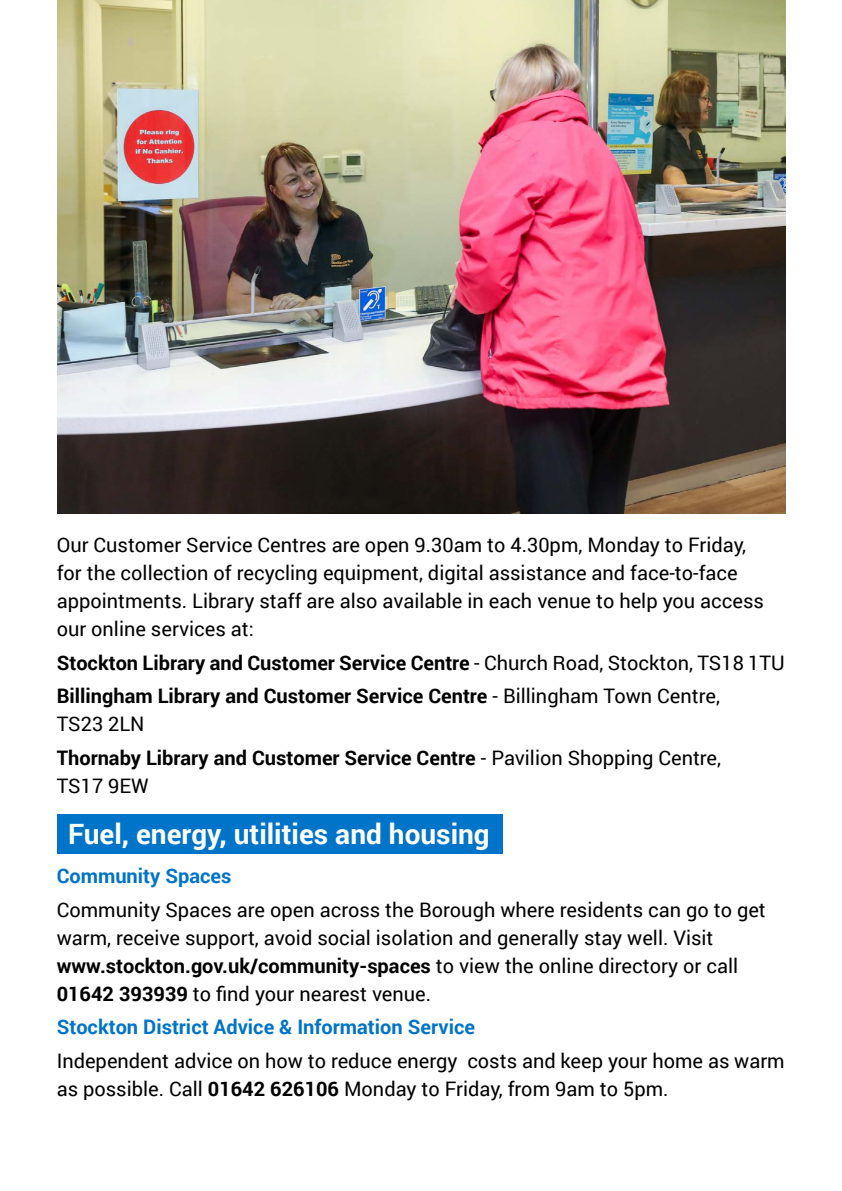
<style>
.page{position:relative;width:842px;height:1191px;background:#fff}
.page>*{position:absolute;margin:0;border:0;box-sizing:border-box;transform-origin:0 0}
.t1{font:700 28px "Roboto";color:#fff}
.t2{font:20px/28px "Roboto";color:#000}
.t3{font:700 20px/33.6px "Roboto";color:#000}
.t4{font:700 20px "Roboto";color:#0074c8}
.s1{font-weight:400}
.s2{font-weight:700}
</style>
<div class="page">
<div style="left:57px;top:814px;width:446px;height:40px;background:#0074c8"></div>
<img style="left:58px;top:0;width:727px;height:514px">
<p class="t2" style="left:57px;top:530px;width:709px">Our Customer Service Centres are open 9.30am to 4.30pm, Monday to Friday, for the collection of recycling equipment, digital assistance and face-to-face appointments. Library staff are also available in each venue to help you access our online services at:</p>
<p class="t3" style="left:57px;top:645px;width:730px">Stockton Library and Customer Service Centre <span class="s1">- Church Road, Stockton, TS18 1TU<br></span>Billingham Library and Customer Service Centre <span class="s1">- Billingham Town Centre,</span></p>
<p class="t3" style="left:57px;top:706px;width:666px"><span class="s1">TS23 2LN<br></span>Thornaby Library and Customer Service Centre <span class="s1">- Pavilion Shopping Centre,</span></p>
<p class="t2" style="left:57px;top:771px;width:94px">TS17 9EW</p>
<h1 class="t1" style="left:68px;top:814px;width:423px">Fuel, energy, utilities and housing</h1>
<p class="t4" style="left:57px;top:861px;width:176px">Community Spaces</p>
<p class="t2" style="left:57px;top:894px;width:711px">Community Spaces are open across the Borough where residents can go to get warm, receive support, avoid social isolation and generally stay well. Visit <span class="s2">www.stockton.gov.uk/community-spaces</span> to view the online directory or call <span class="s2">01642 393939</span> to find your nearest venue.</p>
<p class="t4" style="left:57px;top:1013px;width:420px">Stockton District Advice &amp; Information Service</p>
<p class="t2" style="left:57px;top:1046px;width:730px">Independent advice on how to reduce energy costs and keep your home as warm as possible. Call <span class="s2">01642 626106</span> Monday to Friday, from 9am to 5pm.</p>
</div>
